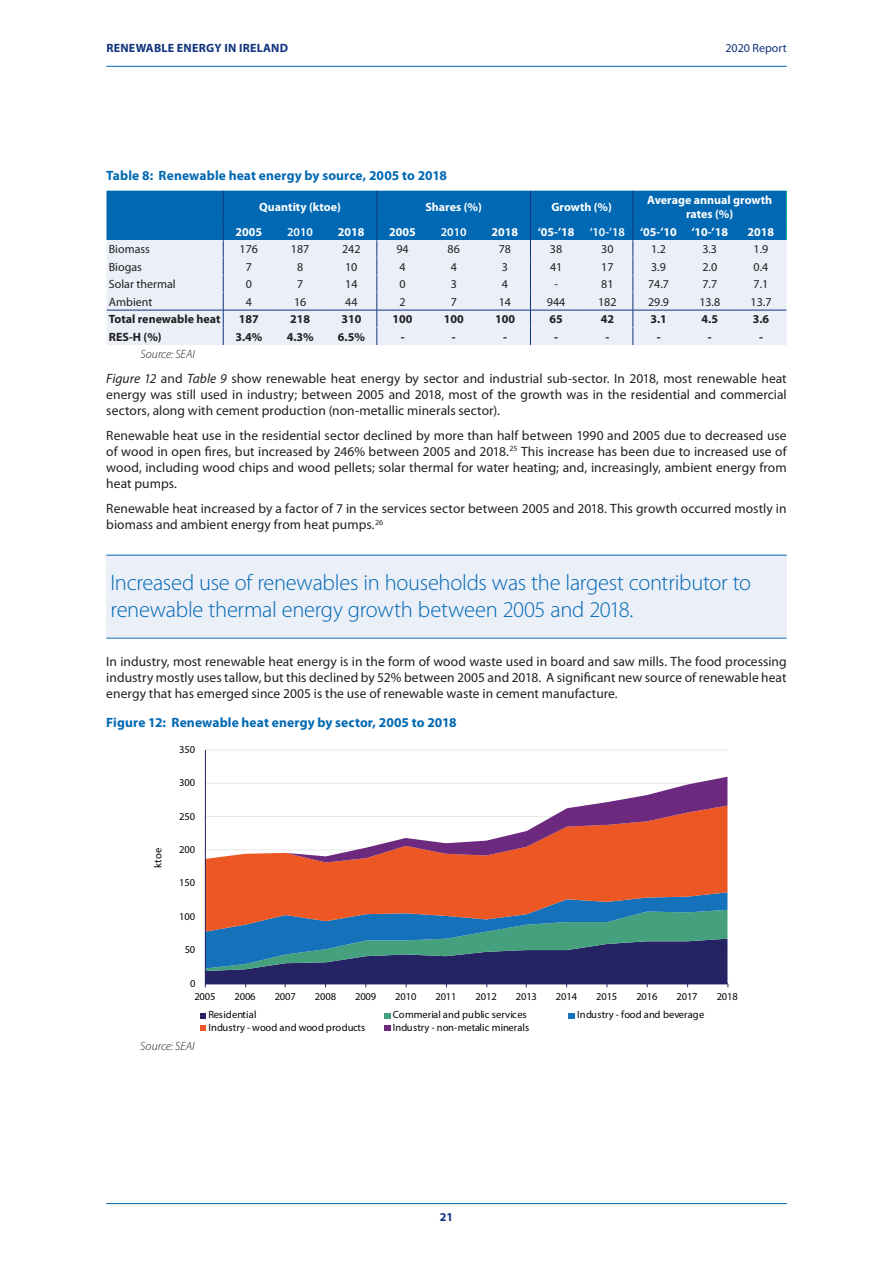
<style>
.page{position:relative;width:893px;height:1263px;background:#fff}
.page>*{position:absolute;margin:0;border:0;box-sizing:border-box;transform-origin:0 0}
.t1{font:300 22.5px/27px "Myriad Pro";letter-spacing:-.015em;color:#0168b3}
.t2{font:13.5px/16.2px "Myriad Pro";letter-spacing:.005em;color:#231f20;text-align:justify}
.t3{font:700 13.5px "Myriad Pro";letter-spacing:.005em;color:#0168b3}
.t4{font:12px "Myriad Pro";color:#231f20}
.t5{font:700 12px/14.4px "Myriad Pro";color:#fff;text-align:center}
.t6{font:700 12px "Myriad Pro";color:#231f20}
.t7{font:700 12px "Myriad Pro";letter-spacing:.02em;color:#10347f}
.t8{font:italic 300 12px "Myriad Pro";color:#231f20}
.t9{font:600 12px "Myriad Pro";color:#fff}
.t10{font:12px "Myriad Pro";color:#10347f}
.t11{font:10.5px "Myriad Pro";color:#040503}
.s1{font-style:italic}
</style>
<div class="page">
<hr style="left:106px;top:1203px;width:681px;height:1px;background:#0168b3">
<hr style="left:106px;top:66px;width:681px;height:1px;background:#0168b3">
<div style="left:106px;top:556px;width:681px;height:81px;background:#eaeff8"></div>
<hr style="left:106px;top:555px;width:681px;height:1px;background:#0168b3">
<hr style="left:106px;top:638px;width:681px;height:1px;background:#0168b3">
<svg style="left:106px;top:191px;width:681px;height:154px;background:#9dc2e0"></svg>
<hr style="left:205px;top:883px;width:523px;height:1px;background:#efa388">
<hr style="left:205px;top:849px;width:523px;height:1px;background:#eda187">
<hr style="left:205px;top:816px;width:523px;height:1px;background:#eb9e84">
<hr style="left:205px;top:783px;width:523px;height:1px;background:#ab89b4">
<hr style="left:205px;top:749px;width:523px;height:1px;background:#f3f3f3">
<div style="left:206px;top:862px;width:521px;height:30px;background:#ed5723"></div>
<svg style="left:206px;top:777px;width:521px;height:85px"></svg>
<hr style="left:205px;top:750px;width:1px;height:234px;background:#252363">
<svg style="left:205px;top:892px;width:523px;height:95px;background:#566075"></svg>
<svg style="left:201px;top:1013px;width:5px;height:5px"></svg>
<svg style="left:385px;top:1013px;width:6px;height:5px"></svg>
<svg style="left:569px;top:1013px;width:6px;height:5px"></svg>
<svg style="left:201px;top:1025px;width:5px;height:5px"></svg>
<svg style="left:385px;top:1025px;width:6px;height:5px"></svg>
<p class="t7" style="left:106px;top:40px;width:183px">RENEWABLE ENERGY IN IRELAND</p>
<p class="t10" style="left:725px;top:40px;width:63px">2020 Report</p>
<p class="t3" style="left:106px;top:167px;width:342px">Table 8: Renewable heat energy by source, 2005 to 2018</p>
<p class="t5" style="left:259px;top:199px;width:83px">Quantity (ktoe)</p>
<p class="t5" style="left:425px;top:199px;width:58px">Shares (%)</p>
<p class="t5" style="left:551px;top:199px;width:62px">Growth (%)</p>
<p class="t5" style="left:647px;top:192px;width:126px">Average annual growth rates (%)</p>
<p class="t5" style="left:236px;top:224px;width:28px">2005</p>
<p class="t9" style="left:287px;top:224px;width:27px">2010</p>
<p class="t5" style="left:338px;top:224px;width:28px">2018</p>
<p class="t5" style="left:389px;top:224px;width:28px">2005</p>
<p class="t9" style="left:441px;top:224px;width:27px">2010</p>
<p class="t5" style="left:492px;top:224px;width:28px">2018</p>
<p class="t5" style="left:538px;top:224px;width:38px">‘05-’18</p>
<p class="t9" style="left:590px;top:224px;width:37px">‘10-’18</p>
<p class="t5" style="left:640px;top:224px;width:89px">‘05-’10 ‘10-’18</p>
<p class="t5" style="left:748px;top:224px;width:28px">2018</p>
<p class="t4" style="left:109px;top:242px;width:43px">Biomass</p>
<p class="t4" style="left:240px;top:242px;width:20px">176</p>
<p class="t4" style="left:291px;top:242px;width:20px">187</p>
<p class="t4" style="left:342px;top:242px;width:20px">242</p>
<p class="t4" style="left:396px;top:242px;width:14px">94</p>
<p class="t4" style="left:448px;top:242px;width:14px">86</p>
<p class="t4" style="left:499px;top:242px;width:14px">78</p>
<p class="t4" style="left:550px;top:242px;width:14px">38</p>
<p class="t4" style="left:601px;top:242px;width:14px">30</p>
<p class="t4" style="left:651px;top:242px;width:16px">1.2</p>
<p class="t4" style="left:702px;top:242px;width:16px">3.3</p>
<p class="t4" style="left:753px;top:242px;width:16px">1.9</p>
<p class="t4" style="left:109px;top:259px;width:35px">Biogas</p>
<p class="t4" style="left:246px;top:259px;width:8px">7</p>
<p class="t4" style="left:297px;top:259px;width:8px">8</p>
<p class="t4" style="left:345px;top:259px;width:14px">10</p>
<p class="t4" style="left:399px;top:259px;width:8px">4</p>
<p class="t4" style="left:451px;top:259px;width:8px">4</p>
<p class="t4" style="left:502px;top:259px;width:8px">3</p>
<p class="t4" style="left:550px;top:259px;width:14px">41</p>
<p class="t4" style="left:601px;top:259px;width:14px">17</p>
<p class="t4" style="left:651px;top:259px;width:16px">3.9</p>
<p class="t4" style="left:702px;top:259px;width:16px">2.0</p>
<p class="t4" style="left:754px;top:259px;width:16px">0.4</p>
<p class="t4" style="left:109px;top:277px;width:68px">Solar thermal</p>
<p class="t4" style="left:246px;top:277px;width:8px">0</p>
<p class="t4" style="left:297px;top:277px;width:8px">7</p>
<p class="t4" style="left:345px;top:277px;width:14px">14</p>
<p class="t4" style="left:399px;top:277px;width:8px">0</p>
<p class="t4" style="left:451px;top:277px;width:8px">3</p>
<p class="t4" style="left:502px;top:277px;width:8px">4</p>
<p class="t4" style="left:554px;top:277px;width:5px">-</p>
<p class="t4" style="left:601px;top:277px;width:14px">81</p>
<p class="t4" style="left:648px;top:277px;width:22px">74.7</p>
<p class="t4" style="left:702px;top:277px;width:16px">7.7</p>
<p class="t4" style="left:754px;top:277px;width:16px">7.1</p>
<p class="t4" style="left:109px;top:294px;width:45px">Ambient</p>
<p class="t4" style="left:246px;top:294px;width:8px">4</p>
<p class="t4" style="left:294px;top:294px;width:14px">16</p>
<p class="t4" style="left:345px;top:294px;width:14px">44</p>
<p class="t4" style="left:399px;top:294px;width:8px">2</p>
<p class="t4" style="left:451px;top:294px;width:8px">7</p>
<p class="t4" style="left:499px;top:294px;width:14px">14</p>
<p class="t4" style="left:547px;top:294px;width:20px">944</p>
<p class="t4" style="left:598px;top:294px;width:20px">182</p>
<p class="t4" style="left:648px;top:294px;width:22px">29.9</p>
<p class="t4" style="left:699px;top:294px;width:22px">13.8</p>
<p class="t4" style="left:750px;top:294px;width:22px">13.7</p>
<p class="t6" style="left:109px;top:311px;width:113px">Total renewable heat</p>
<p class="t6" style="left:239px;top:311px;width:21px">187</p>
<p class="t6" style="left:290px;top:311px;width:21px">218</p>
<p class="t6" style="left:341px;top:311px;width:21px">310</p>
<p class="t6" style="left:393px;top:311px;width:21px">100</p>
<p class="t6" style="left:444px;top:311px;width:21px">100</p>
<p class="t6" style="left:495px;top:311px;width:21px">100</p>
<p class="t6" style="left:550px;top:311px;width:15px">65</p>
<p class="t6" style="left:601px;top:311px;width:15px">42</p>
<p class="t6" style="left:650px;top:311px;width:18px">3.1</p>
<p class="t6" style="left:702px;top:311px;width:18px">4.5</p>
<p class="t6" style="left:753px;top:311px;width:18px">3.6</p>
<p class="t6" style="left:109px;top:329px;width:54px">RES-H (%)</p>
<p class="t6" style="left:235px;top:329px;width:29px">3.4%</p>
<p class="t6" style="left:287px;top:329px;width:28px">4.3%</p>
<p class="t6" style="left:338px;top:329px;width:29px">6.5%</p>
<p class="t6" style="left:401px;top:329px;width:5px">-</p>
<p class="t6" style="left:452px;top:329px;width:5px">-</p>
<p class="t6" style="left:503px;top:329px;width:5px">-</p>
<p class="t6" style="left:554px;top:329px;width:5px">-</p>
<p class="t6" style="left:605px;top:329px;width:5px">-</p>
<p class="t6" style="left:657px;top:329px;width:5px">-</p>
<p class="t6" style="left:708px;top:329px;width:5px">-</p>
<p class="t6" style="left:759px;top:329px;width:5px">-</p>
<p class="t8" style="left:141px;top:347px;width:56px">Source: SEAI</p>
<p class="t2" style="left:106px;top:370px;width:682px"><span class="s1">Figure 12</span> and <span class="s1">Table 9</span> show renewable heat energy by sector and industrial sub-sector. In 2018, most renewable heat energy was still used in industry; between 2005 and 2018, most of the growth was in the residential and commercial sectors, along with cement production (non-metallic minerals sector).</p>
<p class="t2" style="left:106px;top:427px;width:682px">Renewable heat use in the residential sector declined by more than half between 1990 and 2005 due to decreased use of wood in open fires, but increased by 246% between 2005 and 2018.<sup>25</sup> This increase has been due to increased use of wood, including wood chips and wood pellets; solar thermal for water heating; and, increasingly, ambient energy from heat pumps.</p>
<p class="t2" style="left:106px;top:500px;width:682px">Renewable heat increased by a factor of 7 in the services sector between 2005 and 2018. This growth occurred mostly in biomass and ambient energy from heat pumps.<sup>26</sup></p>
<h1 class="t1" style="left:111px;top:568px;width:642px">Increased use of renewables in households was the largest contributor to renewable thermal energy growth between 2005 and 2018.</h1>
<p class="t2" style="left:106px;top:653px;width:682px">In industry, most renewable heat energy is in the form of wood waste used in board and saw mills. The food processing industry mostly uses tallow, but this declined by 52% between 2005 and 2018. A significant new source of renewable heat energy that has emerged since 2005 is the use of renewable waste in cement manufacture.</p>
<p class="t3" style="left:106px;top:714px;width:352px">Figure 12: Renewable heat energy by sector, 2005 to 2018</p>
<p class="t11" style="left:179px;top:743px;width:17px">350</p>
<p class="t11" style="left:179px;top:776px;width:17px">300</p>
<p class="t11" style="left:151px;top:868px;width:22px;rotate:-90deg">ktoe</p>
<p class="t11" style="left:179px;top:809px;width:17px">250</p>
<p class="t11" style="left:179px;top:843px;width:17px">200</p>
<p class="t11" style="left:179px;top:876px;width:17px">150</p>
<p class="t11" style="left:179px;top:910px;width:17px">100</p>
<p class="t11" style="left:185px;top:943px;width:12px">50</p>
<p class="t11" style="left:190px;top:977px;width:7px">0</p>
<p class="t11" style="left:194px;top:990px;width:23px">2005</p>
<p class="t11" style="left:235px;top:990px;width:23px">2006</p>
<p class="t11" style="left:275px;top:990px;width:23px">2007</p>
<p class="t11" style="left:315px;top:990px;width:23px">2008</p>
<p class="t11" style="left:355px;top:990px;width:23px">2009</p>
<p class="t11" style="left:395px;top:990px;width:23px">2010</p>
<p class="t11" style="left:435px;top:990px;width:23px">2011</p>
<p class="t11" style="left:476px;top:990px;width:23px">2012</p>
<p class="t11" style="left:516px;top:990px;width:23px">2013</p>
<p class="t11" style="left:556px;top:990px;width:23px">2014</p>
<p class="t11" style="left:596px;top:990px;width:23px">2015</p>
<p class="t11" style="left:636px;top:990px;width:23px">2016</p>
<p class="t11" style="left:676px;top:990px;width:23px">2017</p>
<p class="t11" style="left:717px;top:990px;width:23px">2018</p>
<p class="t11" style="left:208px;top:1008px;width:50px">Residential</p>
<p class="t11" style="left:393px;top:1008px;width:135px">Commerial and public services</p>
<p class="t11" style="left:577px;top:1008px;width:129px">Industry - food and beverage</p>
<p class="t11" style="left:208px;top:1021px;width:158px">Industry - wood and wood products</p>
<p class="t11" style="left:393px;top:1021px;width:138px">Industry - non-metalic minerals</p>
<p class="t8" style="left:140px;top:1039px;width:56px">Source: SEAI</p>
<p class="t7" style="left:440px;top:1209px;width:15px">21</p>
</div>
